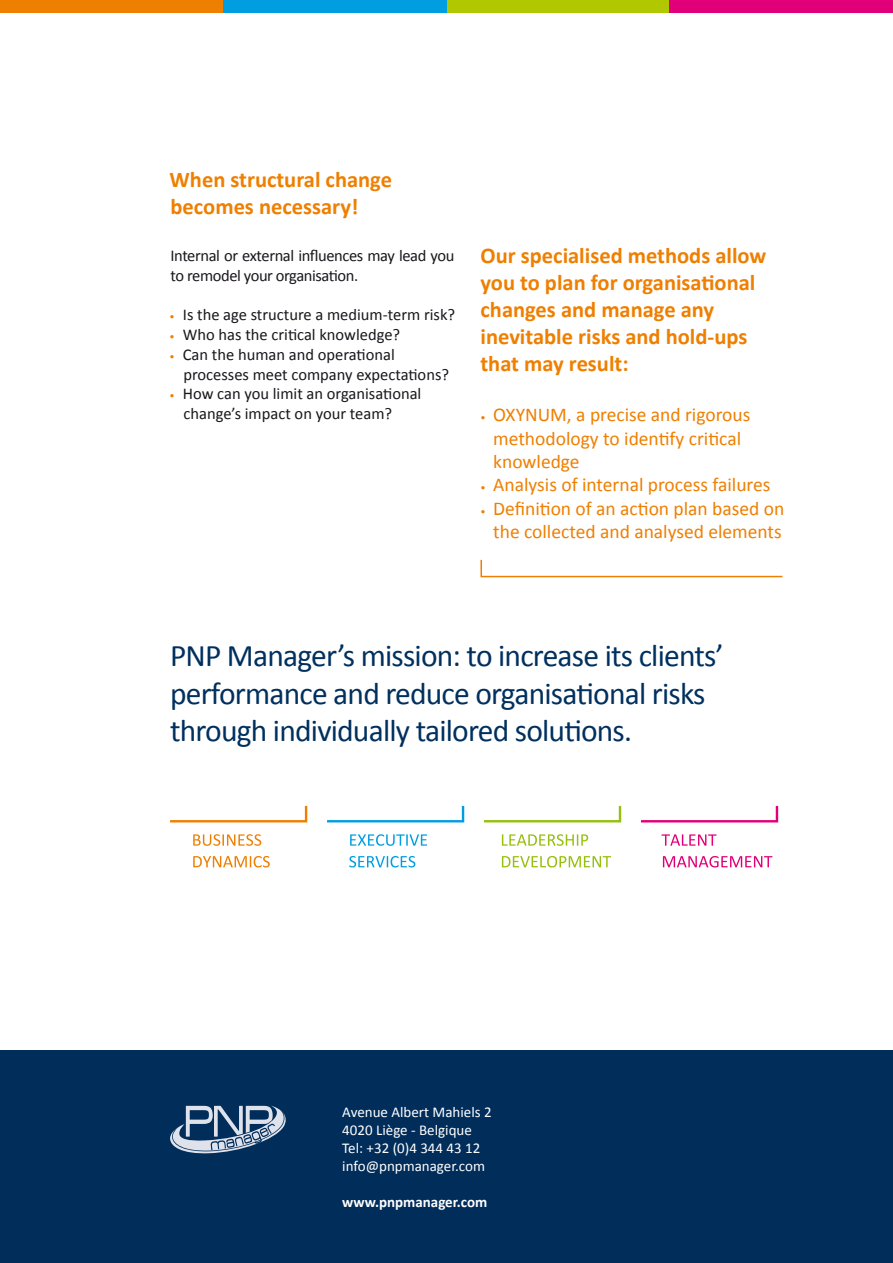
<style>
.page{position:relative;width:893px;height:1263px;background:#fff}
.page>*{position:absolute;margin:0;border:0;box-sizing:border-box;transform-origin:0 0}
.t1{font:31.5px/37.8px "Calibri";letter-spacing:-.025em;color:#00305e}
.t2{font:700 22.5px/27px "Calibri";color:#ee7f00}
.t3{font:19.5px/23.4px "Calibri";color:#ee7f00}
.t4{font:16.5px/19.8px "Calibri";color:#1a171c}
.t5{font:16.5px/19.8px "Calibri";letter-spacing:-.025em;color:#1a171c}
.t6{font:15px/18px "Calibri";color:#fff}
.t7{font:700 15px "Calibri";color:#fff}
.s1{font-size:10.5px;color:#ee7f00}
.s2{font-size:10.5px}
</style>
<div class="page">
<div style="left:0;top:1050px;width:893px;height:213px;background:#002d5a"></div>
<svg style="left:170px;top:1106px;width:116px;height:48px"></svg>
<div style="left:0;top:0;width:223px;height:13px;background:#ee7f00"></div>
<div style="left:446px;top:0;width:224px;height:13px;background:#b1c800"></div>
<div style="left:223px;top:0;width:223px;height:13px;background:#009ee0"></div>
<div style="left:670px;top:0;width:223px;height:13px;background:#e2007a"></div>
<svg style="left:350px;top:834px;width:77px;height:12px"></svg>
<svg style="left:349px;top:856px;width:66px;height:11px"></svg>
<svg style="left:327px;top:806px;width:137px;height:16px"></svg>
<svg style="left:502px;top:834px;width:86px;height:12px"></svg>
<svg style="left:502px;top:856px;width:109px;height:11px"></svg>
<svg style="left:484px;top:806px;width:137px;height:16px"></svg>
<svg style="left:661px;top:834px;width:55px;height:12px"></svg>
<svg style="left:663px;top:856px;width:109px;height:11px"></svg>
<svg style="left:641px;top:806px;width:137px;height:16px"></svg>
<svg style="left:193px;top:834px;width:68px;height:12px"></svg>
<svg style="left:193px;top:856px;width:77px;height:11px"></svg>
<svg style="left:170px;top:806px;width:137px;height:16px"></svg>
<svg style="left:480px;top:559px;width:303px;height:19px"></svg>
<h2 class="t2" style="left:170px;top:166px;width:224px">When structural change becomes necessary!</h2>
<p class="t5" style="left:171px;top:245px;width:285px">Internal or external influences may lead you to remodel your organisation.</p>
<p class="t4" style="left:169px;top:305px;width:287px"><span class="s1">•</span> Is the age structure a medium-term risk?</p>
<p class="t4" style="left:169px;top:325px;width:232px"><span class="s1">•</span> Who has the critical knowledge?</p>
<p class="t4" style="left:183px;top:344px;width:267px;text-indent:-14px"><span class="s1">•</span> Can the human and operational processes meet company expectations?</p>
<p class="t4" style="left:184px;top:384px;width:239px;text-indent:-14px"><span class="s1">•</span> How can you limit an organisational change’s impact on your team?</p>
<h2 class="t2" style="left:480px;top:242px;width:287px">Our specialised methods allow you to plan for organisational changes and manage any inevitable risks and hold-ups that may result:</h2>
<p class="t3" style="left:493px;top:403px;width:259px;text-indent:-13px"><span class="s2">•</span> OXYNUM, a precise and rigorous methodology to identify critical knowledge</p>
<p class="t3" style="left:480px;top:473px;width:291px"><span class="s2">•</span> Analysis of internal process failures</p>
<p class="t3" style="left:480px;top:497px;width:305px;text-align:center"><span class="s2">•</span> Definition of an action plan based on the collected and analysed elements</p>
<h1 class="t1" style="left:170px;top:636px;width:555px">PNP Manager’s mission: to increase its clients’ performance and reduce organisational risks through individually tailored solutions.</h1>
<p class="t6" style="left:342px;top:1103px;width:151px">Avenue Albert Mahiels 2<br>4020 Liège - Belgique<br>Tel: +32 (0)4 344 43 12 info@pnpmanager.com</p>
<p class="t7" style="left:342px;top:1192px;width:147px">www.pnpmanager.com</p>
</div>
